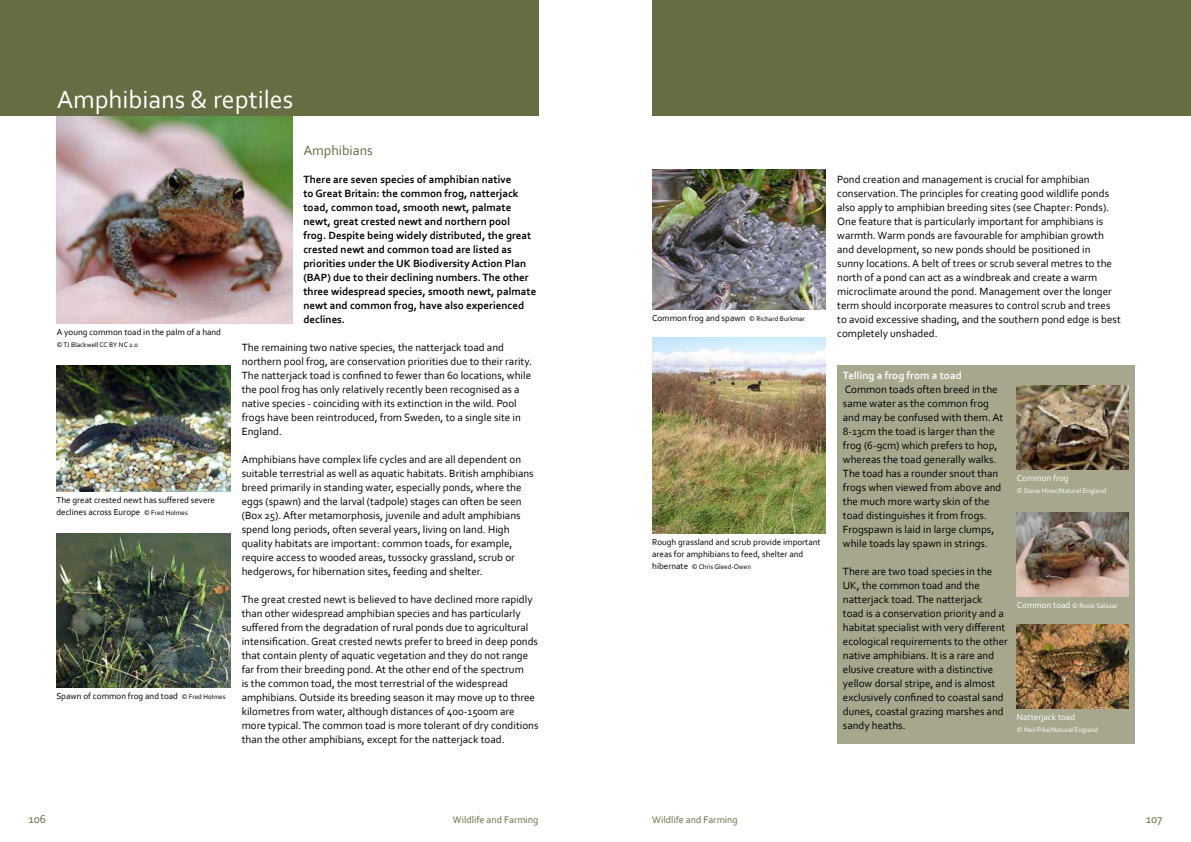
<style>
.page{position:relative;width:1191px;height:842px;background:#fff}
.page>*{position:absolute;margin:0;border:0;box-sizing:border-box;transform-origin:0 0}
.t1{font:26px "Corbel";color:#fff}
.t2{font:14px "Corbel";color:#666d42}
.t3{font:12px "Corbel";color:#666d42}
.t4{font:11px/14px "Corbel";color:#000}
.t5{font:700 11px/14px "Corbel";color:#000}
.t6{font:700 11px "Corbel";color:#fff}
.t7{font:10px "Corbel";color:#666d42}
.t8{font:9px/12px "Corbel";color:#000}
.t9{font:9px "Corbel";color:#fff}
.t10{font:7px "Corbel";color:#fff}
.t11{font:7px "Corbel";color:#000}
.s1{font-size:7px}
.s2{font-size:9px}
</style>
<div class="page">
<div style="left:652px;top:0;width:539px;height:115px;background:#666d42"></div>
<img style="left:652px;top:169px;width:173px;height:140px">
<img style="left:652px;top:337px;width:174px;height:196px">
<div style="left:837px;top:365px;width:297px;height:378px;background:#a6a78c"></div>
<img style="left:1017px;top:385px;width:111px;height:84px">
<img style="left:57px;top:115px;width:235px;height:208px">
<div style="left:0;top:0;width:539px;height:115px;background:#666d42"></div>
<img style="left:56px;top:365px;width:174px;height:126px">
<img style="left:56px;top:533px;width:174px;height:154px">
<img style="left:1017px;top:512px;width:111px;height:84px">
<img style="left:1017px;top:624px;width:111px;height:84px">
<h1 class="t1" style="left:57px;top:83px;width:238px">Amphibians &amp; reptiles</h1>
<p class="t8" style="left:57px;top:326px;width:166px">A young common toad in the palm of a hand</p>
<p class="t11" style="left:57px;top:340px;width:83px">© TJ Blackwell CC BY NC 2.0</p>
<p class="t8" style="left:56px;top:494px;width:160px">The great crested newt has suffered severe declines across Europe <span class="s1">© Fred Holmes</span></p>
<p class="t8" style="left:56px;top:690px;width:171px">Spawn of common frog and toad <span class="s1">© Fred Holmes</span></p>
<p class="t2" style="left:303px;top:142px;width:71px">Amphibians</p>
<p class="t5" style="left:303px;top:172px;width:234px">There are seven species of amphibian native<br>to Great Britain: the common frog, natterjack toad, common toad, smooth newt, palmate newt, great crested newt and northern pool<br>frog. Despite being widely distributed, the great crested newt and common toad are listed as priorities under the UK Biodiversity Action Plan (BAP) due to their declining numbers. The other three widespread species, smooth newt, palmate newt and common frog, have also experienced declines.</p>
<p class="t4" style="left:242px;top:340px;width:292px">The remaining two native species, the natterjack toad and northern pool frog, are conservation priorities due to their rarity.<br>The natterjack toad is confined to fewer than 60 locations, while the pool frog has only relatively recently been recognised as a native species - coinciding with its extinction in the wild. Pool frogs have been reintroduced, from Sweden, to a single site in England.</p>
<p class="t4" style="left:242px;top:452px;width:293px">Amphibians have complex life cycles and are all dependent on suitable terrestrial as well as aquatic habitats. British amphibians breed primarily in standing water, especially ponds, where the eggs (spawn) and the larval (tadpole) stages can often be seen (Box 25). After metamorphosis, juvenile and adult amphibians spend long periods, often several years, living on land. High quality habitats are important: common toads, for example, require access to wooded areas, tussocky grassland, scrub or hedgerows, for hibernation sites, feeding and shelter.</p>
<p class="t4" style="left:242px;top:592px;width:298px">The great crested newt is believed to have declined more rapidly than other widespread amphibian species and has particularly suffered from the degradation of rural ponds due to agricultural intensification. Great crested newts prefer to breed in deep ponds that contain plenty of aquatic vegetation and they do not range far from their breeding pond. At the other end of the spectrum<br>is the common toad, the most terrestrial of the widespread amphibians. Outside its breeding season it may move up to three kilometres from water, although distances of 400-1500m are more typical. The common toad is more tolerant of dry conditions than the other amphibians, except for the natterjack toad.</p>
<p class="t3" style="left:28px;top:811px;width:19px">106</p>
<p class="t7" style="left:453px;top:813px;width:87px">Wildlife and Farming</p>
<p class="t8" style="left:652px;top:312px;width:154px">Common frog and spawn <span class="s1">© Richard Burkmar</span></p>
<p class="t8" style="left:652px;top:536px;width:170px">Rough grassland and scrub provide important areas for amphibians to feed, shelter and</p>
<p class="t11" style="left:652px;top:562px;width:100px"><span class="s2">hibernate</span> © Chris Gleed-Owen</p>
<p class="t4" style="left:837px;top:172px;width:285px">Pond creation and management is crucial for amphibian conservation. The principles for creating good wildlife ponds also apply to amphibian breeding sites (see Chapter: Ponds).<br>One feature that is particularly important for amphibians is warmth. Warm ponds are favourable for amphibian growth and development, so new ponds should be positioned in<br>sunny locations. A belt of trees or scrub several metres to the north of a pond can act as a windbreak and create a warm microclimate around the pond. Management over the longer term should incorporate measures to control scrub and trees to avoid excessive shading, and the southern pond edge is best completely unshaded.</p>
<p class="t6" style="left:843px;top:369px;width:120px">Telling a frog from a toad</p>
<p class="t4" style="left:843px;top:382px;width:162px">Common toads often breed in the same water as the common frog and may be confused with them. At<br>8-13cm the toad is larger than the frog (6-9cm) which prefers to hop, whereas the toad generally walks.<br>The toad has a rounder snout than frogs when viewed from above and the much more warty skin of the toad distinguishes it from frogs.<br>Frogspawn is laid in large clumps, while toads lay spawn in strings.</p>
<p class="t4" style="left:843px;top:564px;width:167px">There are two toad species in the UK, the common toad and the natterjack toad. The natterjack<br>toad is a conservation priority and a habitat specialist with very different ecological requirements to the other native amphibians. It is a rare and elusive creature with a distinctive yellow dorsal stripe, and is almost exclusively confined to coastal sand dunes, coastal grazing marshes and sandy heaths.</p>
<p class="t9" style="left:1017px;top:472px;width:53px">Common frog</p>
<p class="t10" style="left:1017px;top:486px;width:91px">© Steve Hiner/Natural England</p>
<p class="t10" style="left:1017px;top:601px;width:102px"><span class="s2">Common toad</span> © Rosie Salazar</p>
<p class="t9" style="left:1017px;top:711px;width:60px">Natterjack toad</p>
<p class="t10" style="left:1017px;top:725px;width:83px">© Neil Pike/Natural England</p>
<p class="t7" style="left:652px;top:813px;width:87px">Wildlife and Farming</p>
<p class="t3" style="left:1145px;top:811px;width:18px">107</p>
</div>
